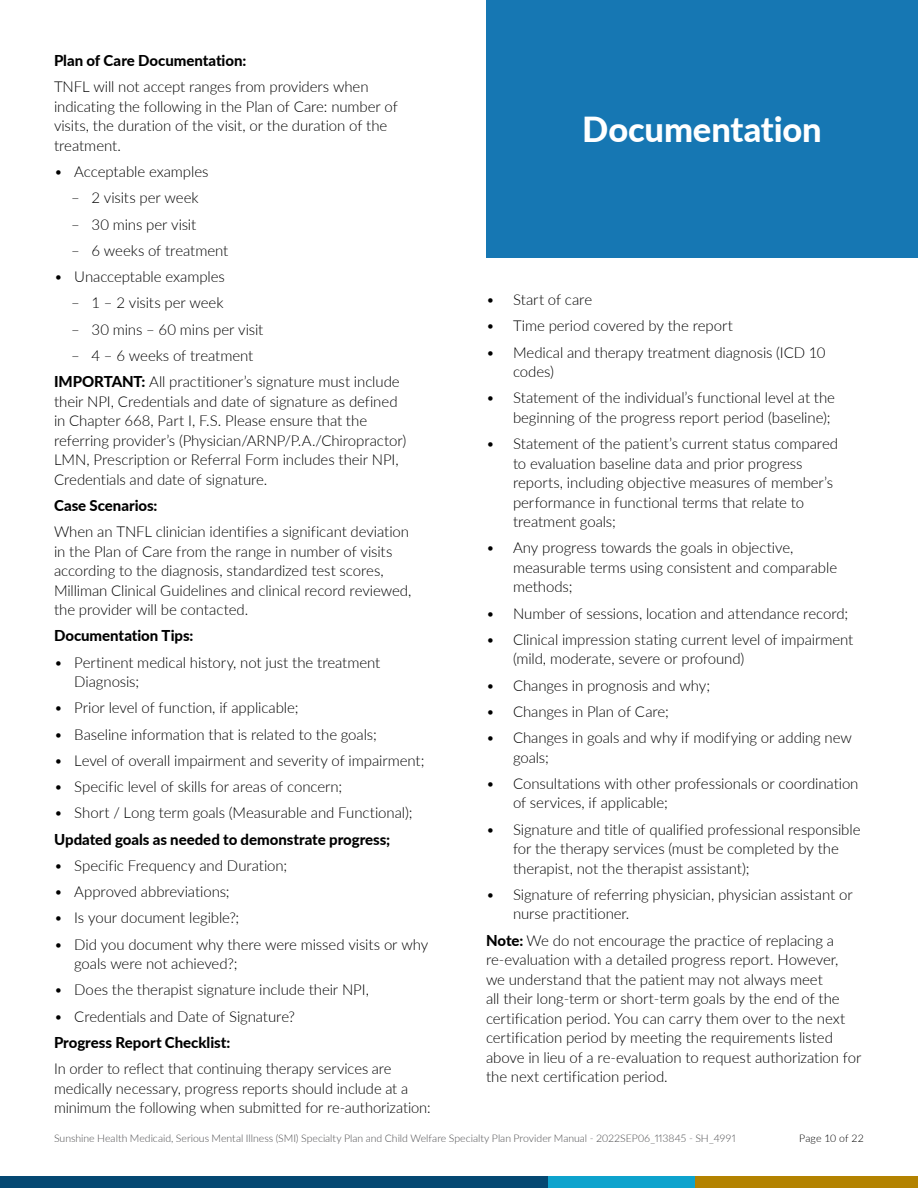
<style>
.page{position:relative;width:918px;height:1188px;background:#fff}
.page>*{position:absolute;margin:0;border:0;box-sizing:border-box;transform-origin:0 0}
.t1{font:800 34.5px "Lato";letter-spacing:-.005em;color:#fff}
.t2{font:300 15px/19.5px "Lato";letter-spacing:-.005em;color:#000}
.t3{font:800 15px "Lato";letter-spacing:-.005em;color:#000}
.t4{font:300 10.5px "Lato";color:#4d4d4f}
.t5{font:300 10.5px "Lato";letter-spacing:.015em;color:#000}
.s1{font-weight:800}
</style>
<div class="page">
<div style="left:0;top:1176px;width:550px;height:12px;background:#054872"></div>
<div style="left:548px;top:1176px;width:148px;height:12px;background:#0ea3cd"></div>
<div style="left:696px;top:1176px;width:222px;height:12px;background:#b38200"></div>
<div style="left:486px;top:0;width:432px;height:257px;background:#1677b3"></div>
<p class="t3" style="left:54px;top:49px;width:194px">Plan of Care Documentation:</p>
<p class="t2" style="left:54px;top:77px;width:345px">TNFL will not accept ranges from providers when indicating the following in the Plan of Care: number of visits, the duration of the visit, or the duration of the treatment.</p>
<p class="t2" style="left:54px;top:161px;width:156px">• Acceptable examples</p>
<p class="t2" style="left:71px;top:188px;width:129px">– 2 visits per week</p>
<p class="t2" style="left:71px;top:214px;width:127px">– 30 mins per visit</p>
<p class="t2" style="left:71px;top:240px;width:159px">– 6 weeks of treatment</p>
<p class="t2" style="left:54px;top:266px;width:173px">• Unacceptable examples</p>
<p class="t2" style="left:71px;top:293px;width:154px">– 1 – 2 visits per week</p>
<p class="t2" style="left:71px;top:319px;width:194px">– 30 mins – 60 mins per visit</p>
<p class="t2" style="left:54px;top:342px;width:347px;line-height:26.2px;text-indent:17px">– 4 – 6 weeks of treatment<br><span class="s1">IMPORTANT:</span> All practitioner’s signature must include</p>
<p class="t2" style="left:54px;top:391px;width:354px">their NPI, Credentials and date of signature as defined in Chapter 668, Part I, F.S. Please ensure that the referring provider’s (Physician/ARNP/P.A./Chiropractor)<br>LMN, Prescription or Referral Form includes their NPI, Credentials and date of signature.</p>
<p class="t3" style="left:54px;top:494px;width:105px">Case Scenarios:</p>
<p class="t2" style="left:54px;top:521px;width:359px">When an TNFL clinician identifies a significant deviation in the Plan of Care from the range in number of visits according to the diagnosis, standardized test scores, Milliman Clinical Guidelines and clinical record reviewed, the provider will be contacted.</p>
<p class="t3" style="left:54px;top:625px;width:141px">Documentation Tips:</p>
<p class="t2" style="left:74px;top:652px;width:308px;text-indent:-20px">• Pertinent medical history, not just the treatment<br>Diagnosis;</p>
<p class="t2" style="left:54px;top:698px;width:246px">• Prior level of function, if applicable;</p>
<p class="t2" style="left:54px;top:724px;width:324px">• Baseline information that is related to the goals;</p>
<p class="t2" style="left:54px;top:750px;width:372px">• Level of overall impairment and severity of impairment;</p>
<p class="t2" style="left:54px;top:776px;width:290px">• Specific level of skills for areas of concern;</p>
<p class="t2" style="left:54px;top:803px;width:360px">• Short / Long term goals (Measurable and Functional);</p>
<p class="t3" style="left:54px;top:828px;width:338px">Updated goals as needed to demonstrate progress;</p>
<p class="t2" style="left:54px;top:855px;width:235px">• Specific Frequency and Duration;</p>
<p class="t2" style="left:54px;top:881px;width:177px">• Approved abbreviations;</p>
<p class="t2" style="left:54px;top:908px;width:187px">• Is your document legible?;</p>
<p class="t2" style="left:74px;top:934px;width:356px;text-indent:-20px">• Did you document why there were missed visits or why goals were not achieved?;</p>
<p class="t2" style="left:54px;top:980px;width:316px">• Does the therapist signature include their NPI,</p>
<p class="t2" style="left:54px;top:1006px;width:242px">• Credentials and Date of Signature?</p>
<p class="t3" style="left:54px;top:1031px;width:178px">Progress Report Checklist:</p>
<p class="t2" style="left:54px;top:1058px;width:378px">In order to reflect that continuing therapy services are medically necessary, progress reports should include at a minimum the following when submitted for re-authorization:</p>
<h1 class="t1" style="left:582px;top:104px;width:241px">Documentation</h1>
<p class="t2" style="left:486px;top:289px;width:108px">• Start of care</p>
<p class="t2" style="left:486px;top:316px;width:248px">• Time period covered by the report</p>
<p class="t2" style="left:513px;top:342px;width:314px;text-indent:-27px">• Medical and therapy treatment diagnosis (ICD 10 codes)</p>
<p class="t2" style="left:513px;top:388px;width:324px;text-indent:-27px">• Statement of the individual’s functional level at the beginning of the progress report period (baseline);</p>
<p class="t2" style="left:513px;top:433px;width:327px;text-indent:-27px">• Statement of the patient’s current status compared to evaluation baseline data and prior progress reports, including objective measures of member’s performance in functional terms that relate to treatment goals;</p>
<p class="t2" style="left:513px;top:538px;width:326px;text-indent:-27px">• Any progress towards the goals in objective, measurable terms using consistent and comparable methods;</p>
<p class="t2" style="left:486px;top:603px;width:364px">• Number of sessions, location and attendance record;</p>
<p class="t2" style="left:513px;top:629px;width:342px;text-indent:-27px">• Clinical impression stating current level of impairment (mild, moderate, severe or profound)</p>
<p class="t2" style="left:486px;top:675px;width:226px">• Changes in prognosis and why;</p>
<p class="t2" style="left:486px;top:701px;width:184px">• Changes in Plan of Care;</p>
<p class="t2" style="left:513px;top:727px;width:340px;text-indent:-27px">• Changes in goals and why if modifying or adding new goals;</p>
<p class="t2" style="left:513px;top:773px;width:347px;text-indent:-27px">• Consultations with other professionals or coordination of services, if applicable;</p>
<p class="t2" style="left:513px;top:819px;width:349px;text-indent:-27px">• Signature and title of qualified professional responsible for the therapy services (must be completed by the therapist, not the therapist assistant);</p>
<p class="t2" style="left:513px;top:884px;width:341px;text-indent:-27px">• Signature of referring physician, physician assistant or nurse practitioner.</p>
<p class="t2" style="left:486px;top:930px;width:377px"><span class="s1">Note:</span> We do not encourage the practice of replacing a re-evaluation with a detailed progress report. However,<br>we understand that the patient may not always meet<br>all their long-term or short-term goals by the end of the certification period. You can carry them over to the next certification period by meeting the requirements listed above in lieu of a re-evaluation to request authorization for the next certification period.</p>
<p class="t4" style="left:54px;top:1131px;width:683px">Sunshine Health Medicaid, Serious Mental Illness (SMI) Specialty Plan and Child Welfare Specialty Plan Provider Manual - 2022SEP06_113845 - SH_4991</p>
<p class="t5" style="left:799px;top:1131px;width:66px">Page 10 of 22</p>
</div>
